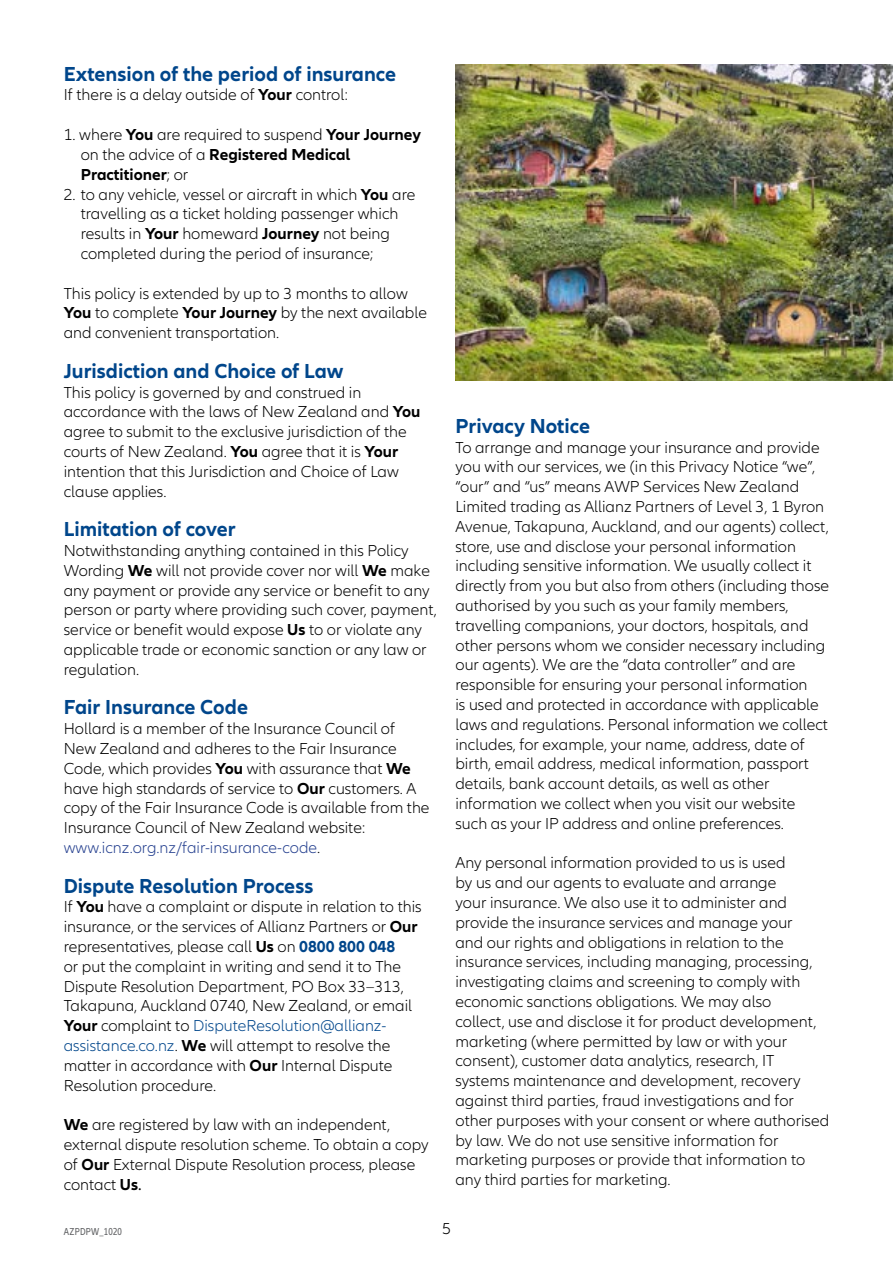
<style>
.page{position:relative;width:893px;height:1263px;background:#fff}
.page>*{position:absolute;margin:0;border:0;box-sizing:border-box;transform-origin:0 0}
.t1{font:700 21px "Allianz Neo";color:#00468b}
.t2{font:300 16.5px/19.8px "Allianz Neo";color:#000}
.t3{font:condensed 10.5px "Allianz Neo";letter-spacing:.02em;color:#636466}
.s1{font-weight:700}
.s2{color:#25408f}
.s3{font-weight:700;color:#00468b}
.s4{color:#00468b}
.s5{font-weight:400}
</style>
<div class="page">
<img style="left:455px;top:65px;width:438px;height:315px">
<p class="t1" style="left:64px;top:61px;width:334px">Extension of the period of insurance</p>
<p class="t2" style="left:64px;top:86px;width:286px">If there is a delay outside of <span class="s1">Your</span> control:</p>
<p class="t2" style="left:81px;top:125px;width:342px;text-indent:-17px">1. where <span class="s1">You</span> are required to suspend <span class="s1">Your Journey </span>on the advice of a <span class="s1">Registered Medical<br>Practitioner</span>; or</p>
<p class="t2" style="left:81px;top:185px;width:336px;text-indent:-17px">2. to any vehicle, vessel or aircraft in which <span class="s1">You</span> are travelling as a ticket holding passenger which results in <span class="s1">Your</span> homeward <span class="s1">Journey</span> not being completed during the period of insurance;</p>
<p class="t2" style="left:64px;top:284px;width:365px">This policy is extended by up to 3 months to allow<br><span class="s1">You</span> to complete <span class="s1">Your Journey</span> by the next available and convenient transportation.</p>
<p class="t1" style="left:64px;top:358px;width:281px">Jurisdiction and Choice of Law</p>
<p class="t2" style="left:64px;top:383px;width:358px">This policy is governed by and construed in accordance with the laws of New Zealand and <span class="s1">You </span>agree to submit to the exclusive jurisdiction of the courts of New Zealand. <span class="s1">You</span> agree that it is <span class="s1">Your </span>intention that this Jurisdiction and Choice of Law clause applies.</p>
<p class="t1" style="left:64px;top:517px;width:173px">Limitation of cover</p>
<p class="t2" style="left:64px;top:541px;width:375px">Notwithstanding anything contained in this Policy Wording <span class="s1">We</span> will not provide cover nor will <span class="s1">We</span> make any payment or provide any service or benefit to any person or party where providing such cover, payment, service or benefit would expose <span class="s1">Us</span> to or violate any applicable trade or economic sanction or any law or regulation.</p>
<p class="t1" style="left:64px;top:695px;width:186px">Fair Insurance Code</p>
<p class="t2" style="left:64px;top:719px;width:367px">Hollard is a member of the Insurance Council of New Zealand and adheres to the Fair Insurance Code, which provides <span class="s1">You</span> with assurance that <span class="s1">We </span>have high standards of service to <span class="s1">Our</span> customers. A copy of the Fair Insurance Code is available from the Insurance Council of New Zealand website: <span class="s2">www.icnz.org.nz/fair-insurance-code</span>.</p>
<p class="t1" style="left:64px;top:873px;width:251px">Dispute Resolution Process</p>
<p class="t2" style="left:64px;top:897px;width:359px">If <span class="s1">You</span> have a complaint or dispute in relation to this insurance, or the services of Allianz Partners or <span class="s1">Our </span>representatives, please call <span class="s1">Us</span> on <span class="s3">0800 800 048<br></span>or put the complaint in writing and send it to The Dispute Resolution Department, PO Box 33–313, Takapuna, Auckland 0740, New Zealand, or email <span class="s1">Your</span> complaint to <span class="s4">DisputeResolution@allianz&shy;assistance.co.nz</span>. <span class="s1">We</span> will attempt to resolve the matter in accordance with <span class="s1">Our</span> Internal Dispute Resolution procedure.</p>
<p class="t2" style="left:64px;top:1115px;width:366px"><span class="s1">We</span> are registered by law with an independent, external dispute resolution scheme. To obtain a copy of <span class="s1">Our</span> External Dispute Resolution process, please contact <span class="s1">Us</span><span class="s5">.</span></p>
<p class="t1" style="left:455px;top:414px;width:136px">Privacy Notice</p>
<p class="t2" style="left:455px;top:438px;width:375px">To arrange and manage your insurance and provide you with our services, we (in this Privacy Notice “we”, “our” and “us” means AWP Services New Zealand Limited trading as Allianz Partners of Level 3, 1 Byron Avenue, Takapuna, Auckland, and our agents) collect, store, use and disclose your personal information including sensitive information. We usually collect it directly from you but also from others (including those authorised by you such as your family members, travelling companions, your doctors, hospitals, and other persons whom we consider necessary including our agents). We are the “data controller” and are responsible for ensuring your personal information<br>is used and protected in accordance with applicable laws and regulations. Personal information we collect includes, for example, your name, address, date of birth, email address, medical information, passport details, bank account details, as well as other information we collect when you visit our website such as your IP address and online preferences.</p>
<p class="t2" style="left:455px;top:853px;width:375px">Any personal information provided to us is used<br>by us and our agents to evaluate and arrange<br>your insurance. We also use it to administer and provide the insurance services and manage your<br>and our rights and obligations in relation to the insurance services, including managing, processing, investigating claims and screening to comply with economic sanctions obligations. We may also<br>collect, use and disclose it for product development, marketing (where permitted by law or with your consent), customer data analytics, research, IT systems maintenance and development, recovery against third parties, fraud investigations and for other purposes with your consent or where authorised by law. We do not use sensitive information for marketing purposes or provide that information to any third parties for marketing.</p>
<p class="t3" style="left:64px;top:1225px;width:60px">AZPDPW_1020</p>
<p class="t2" style="left:442px;top:1219px;width:10px">5</p>
</div>
